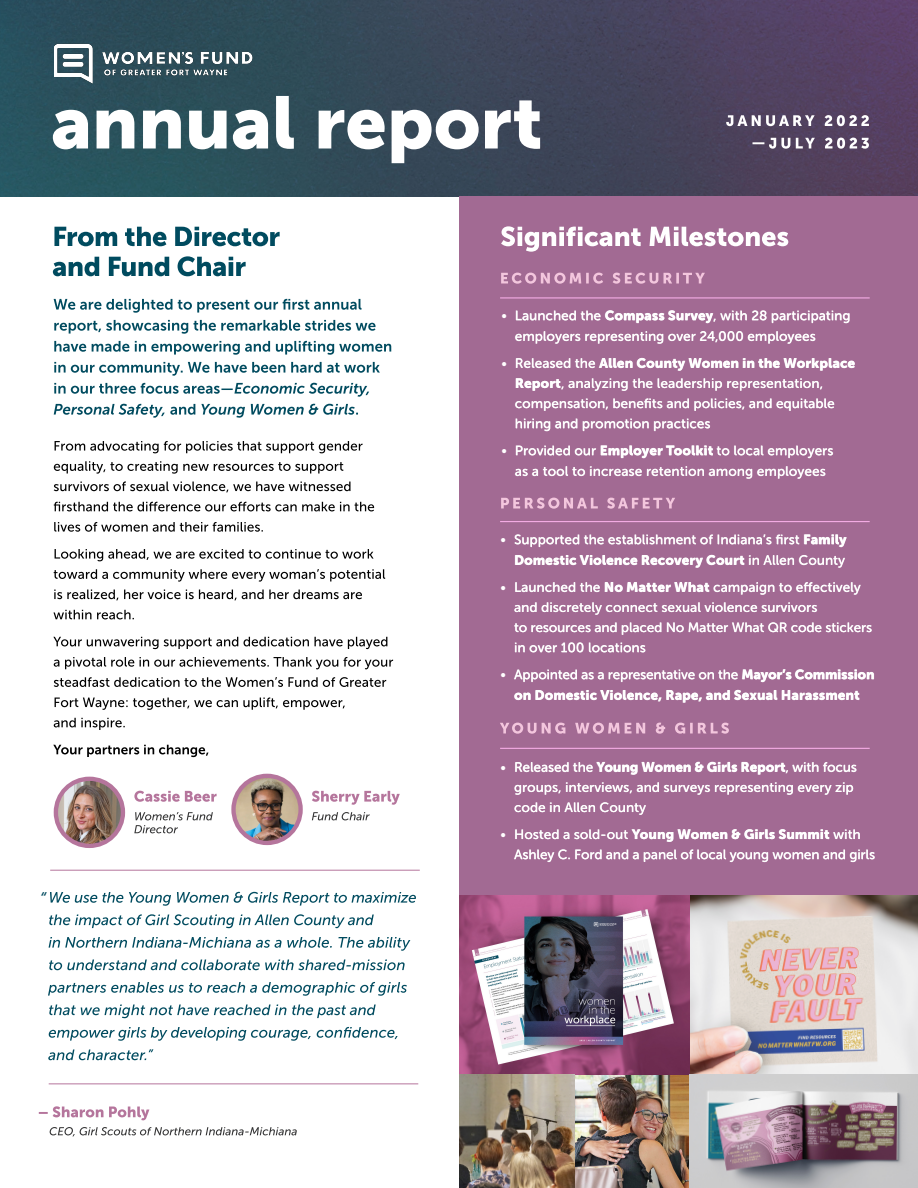
<style>
.page{position:relative;width:918px;height:1188px;background:#fff}
.page>*{position:absolute;margin:0;border:0;box-sizing:border-box;transform-origin:0 0}
.Paragraph_Style_5{font:italic 21px "Museo Sans 300";color:#004b5f}
.t1{font:13.5px/20.2px "Museo Sans 500";letter-spacing:.005em;color:#fff}
.t2{font:13.5px/20.2px "Museo Sans 900";letter-spacing:.005em;color:#fff;text-align:center}
.s1{font-family:"Museo Sans 900"}
.s2{font-family:"Museo Sans 500"}
</style>
<div class="page">
<img style="left:0;top:0;width:918px;height:197px">
<div style="left:459px;top:197px;width:459px;height:704px;background:#a26a93"></div>
<img style="left:459px;top:895px;width:459px;height:293px">
<img style="left:574px;top:1075px;width:115px;height:113px">
<svg style="left:459px;top:895px;width:230px;height:180px"></svg>
<img style="left:54px;top:23px;width:208px;height:73px">
<img style="left:56px;top:779px;width:67px;height:67px;border-radius:34px">
<div style="left:54px;top:777px;width:71px;height:71px;border:4px solid #b5759c;border-radius:50%"></div>
<img style="left:234px;top:776px;width:67px;height:67px;border-radius:34px">
<div style="left:231px;top:774px;width:72px;height:71px;border:4px solid #b5759c;border-radius:50%"></div>
<hr style="left:500px;top:298px;width:370px;height:1px;background:#ffb5ef">
<hr style="left:500px;top:521px;width:370px;height:1px;background:#ffb5ef">
<hr style="left:500px;top:748px;width:370px;height:1px;background:#ffb5ef">
<hr style="left:50px;top:870px;width:370px;height:1px;background:#b5759c">
<hr style="left:49px;top:1083px;width:369px;height:1px;background:#b5759c">
<svg style="left:53px;top:96px;width:487px;height:67px"></svg>
<svg style="left:753px;top:138px;width:116px;height:11px"></svg>
<svg style="left:726px;top:115px;width:143px;height:11px"></svg>
<svg style="left:53px;top:256px;width:193px;height:20px"></svg>
<svg style="left:54px;top:227px;width:226px;height:19px"></svg>
<svg style="left:53px;top:745px;width:155px;height:12px"></svg>
<svg style="left:54px;top:718px;width:71px;height:12px"></svg>
<svg style="left:55px;top:697px;width:290px;height:13px"></svg>
<svg style="left:54px;top:677px;width:332px;height:10px"></svg>
<svg style="left:54px;top:657px;width:339px;height:12px"></svg>
<svg style="left:53px;top:637px;width:334px;height:12px"></svg>
<svg style="left:53px;top:610px;width:81px;height:9px"></svg>
<svg style="left:54px;top:590px;width:308px;height:10px"></svg>
<svg style="left:54px;top:569px;width:331px;height:13px"></svg>
<svg style="left:55px;top:549px;width:319px;height:12px"></svg>
<svg style="left:54px;top:522px;width:209px;height:10px"></svg>
<svg style="left:54px;top:502px;width:320px;height:9px"></svg>
<svg style="left:54px;top:481px;width:297px;height:11px"></svg>
<svg style="left:54px;top:461px;width:289px;height:13px"></svg>
<svg style="left:55px;top:441px;width:308px;height:12px"></svg>
<svg style="left:54px;top:404px;width:304px;height:14px"></svg>
<svg style="left:54px;top:383px;width:315px;height:14px"></svg>
<svg style="left:54px;top:362px;width:326px;height:14px"></svg>
<svg style="left:54px;top:341px;width:337px;height:14px"></svg>
<svg style="left:54px;top:320px;width:322px;height:14px"></svg>
<svg style="left:54px;top:299px;width:308px;height:14px"></svg>
<svg style="left:50px;top:1127px;width:247px;height:9px"></svg>
<svg style="left:39px;top:1106px;width:110px;height:14px"></svg>
<svg style="left:312px;top:812px;width:58px;height:8px"></svg>
<svg style="left:312px;top:791px;width:88px;height:14px"></svg>
<svg style="left:134px;top:812px;width:79px;height:21px"></svg>
<svg style="left:134px;top:791px;width:83px;height:11px"></svg>
<svg style="left:48px;top:1049px;width:105px;height:11px"></svg>
<svg style="left:49px;top:1027px;width:349px;height:14px"></svg>
<svg style="left:49px;top:1005px;width:327px;height:13px"></svg>
<svg style="left:48px;top:982px;width:359px;height:14px"></svg>
<svg style="left:49px;top:960px;width:356px;height:10px"></svg>
<svg style="left:49px;top:937px;width:361px;height:14px"></svg>
<svg style="left:49px;top:914px;width:325px;height:14px"></svg>
<svg style="left:50px;top:892px;width:366px;height:14px"></svg>
<svg style="left:501px;top:226px;width:287px;height:26px"></svg>
<svg style="left:501px;top:273px;width:204px;height:11px"></svg>
<svg style="left:501px;top:498px;width:174px;height:11px"></svg>
<svg style="left:500px;top:723px;width:229px;height:11px"></svg>
<svg style="left:515px;top:466px;width:310px;height:13px"></svg>
<svg style="left:516px;top:446px;width:317px;height:12px"></svg>
<svg style="left:516px;top:419px;width:194px;height:12px"></svg>
<svg style="left:515px;top:399px;width:319px;height:12px"></svg>
<svg style="left:516px;top:378px;width:306px;height:13px"></svg>
<svg style="left:516px;top:358px;width:339px;height:13px"></svg>
<svg style="left:515px;top:331px;width:300px;height:13px"></svg>
<svg style="left:516px;top:311px;width:334px;height:12px"></svg>
<svg style="left:514px;top:690px;width:345px;height:12px"></svg>
<svg style="left:514px;top:670px;width:360px;height:12px"></svg>
<svg style="left:515px;top:643px;width:130px;height:10px"></svg>
<svg style="left:514px;top:622px;width:358px;height:13px"></svg>
<svg style="left:515px;top:602px;width:302px;height:13px"></svg>
<svg style="left:515px;top:582px;width:346px;height:12px"></svg>
<svg style="left:515px;top:555px;width:330px;height:12px"></svg>
<svg style="left:515px;top:535px;width:332px;height:12px"></svg>
<svg style="left:514px;top:850px;width:361px;height:12px"></svg>
<svg style="left:515px;top:829px;width:345px;height:13px"></svg>
<svg style="left:515px;top:802px;width:131px;height:13px"></svg>
<svg style="left:515px;top:782px;width:338px;height:13px"></svg>
<svg style="left:515px;top:762px;width:341px;height:12px"></svg>
<p class="Paragraph_Style_5" style="left:39px;top:888px;width:9px">“</p>
<p class="t1" style="left:515px;top:306px;width:337px;text-indent:-14px">• Launched the <span class="s1">Compass Survey</span>, with 28 participating employers representing over 24,000 employees</p>
<p class="t1" style="left:515px;top:353px;width:342px;text-indent:-14px">• Released the <span class="s1">Allen County Women in the Workplace Report</span>, analyzing the leadership representation, compensation, benefits and policies, and equitable hiring and promotion practices</p>
<p class="t1" style="left:501px;top:441px;width:334px;text-align:center">• Provided our <span class="s1">Employer Toolkit</span> to local employers as a tool to increase retention among employees</p>
<p class="t1" style="left:501px;top:530px;width:348px;text-align:right">• Supported the establishment of Indiana’s first <span class="s1">Family<br>Domestic Violence Recovery Court</span> in Allen County</p>
<p class="t1" style="left:514px;top:577px;width:360px;text-indent:-14px">• Launched the <span class="s1">No Matter What</span> campaign to effectively and discretely connect sexual violence survivors<br>to resources and placed No Matter What QR code stickers in over 100 locations</p>
<p class="t2" style="left:501px;top:664px;width:376px"><span class="s2">• Appointed as a representative on the</span> Mayor’s Commission on Domestic Violence, Rape, and Sexual Harassment</p>
<p class="t1" style="left:514px;top:757px;width:344px;text-indent:-14px">• Released the <span class="s1">Young Women &amp; Girls Report</span>, with focus groups, interviews, and surveys representing every zip code in Allen County</p>
<p class="t1" style="left:514px;top:824px;width:363px;text-indent:-14px">• Hosted a sold-out <span class="s1">Young Women &amp; Girls Summit</span> with<br>Ashley C. Ford and a panel of local young women and girls</p>
</div>
